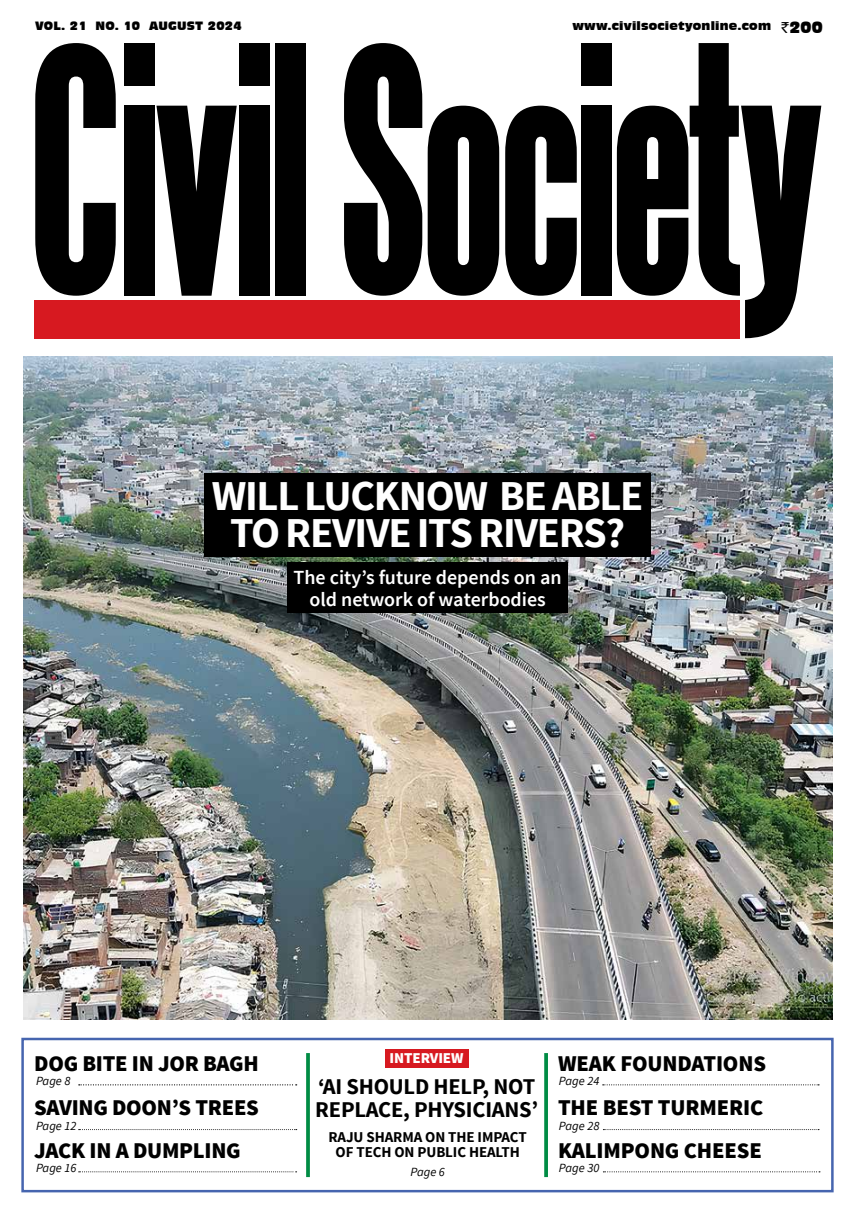
<style>
.page{position:relative;width:855px;height:1215px;background:#fff}
.page>*{position:absolute;margin:0;border:0;box-sizing:border-box;transform-origin:0 0}
.t1{font:700 42.5px/37.5px "Source Sans Pro";letter-spacing:-.03em;color:#fff;text-align:center}
.t2{font:900 22.5px/43.8px "Source Sans Pro";letter-spacing:-.01em;color:#000;text-align:justify}
.t3{font:700 22.5px/22.5px "Source Sans Pro";letter-spacing:-.01em;color:#000}
.t4{font:600 20px/22.5px "Source Sans Pro";color:#fff;text-align:center}
.t5{font:700 15px/15px "Source Sans Pro";letter-spacing:-.005em;color:#000;text-align:center}
.t6{font:900 15px "Source Sans Pro";letter-spacing:-.005em;color:#fff}
.t7{font:italic 12.5px "Source Sans Pro";color:#000}
.t8{font:11.25px "Incised 901 BT Compact";letter-spacing:.02em;color:#000}
.s1{font-family:"Rupee Foradian";font-size:15px}
.s2{font-size:15px}
</style>
<div class="page">
<svg style="left:617px;top:43px;width:204px;height:295px"></svg>
<div style="left:582px;top:106px;width:30px;height:190px;background:#000"></div>
<div style="left:582px;top:43px;width:30px;height:43px;background:#000"></div>
<svg style="left:505px;top:106px;width:72px;height:190px"></svg>
<svg style="left:428px;top:106px;width:71px;height:190px"></svg>
<svg style="left:344px;top:43px;width:78px;height:253px"></svg>
<div style="left:276px;top:43px;width:30px;height:253px;background:#000"></div>
<div style="left:240px;top:106px;width:30px;height:190px;background:#000"></div>
<div style="left:240px;top:43px;width:30px;height:43px;background:#000"></div>
<svg style="left:156px;top:106px;width:81px;height:190px"></svg>
<div style="left:124px;top:106px;width:30px;height:190px;background:#000"></div>
<div style="left:124px;top:43px;width:30px;height:43px;background:#000"></div>
<svg style="left:35px;top:43px;width:81px;height:253px"></svg>
<div style="left:34px;top:300px;width:706px;height:38px;background:#d71920"></div>
<div style="left:21px;top:1038px;width:813px;height:154px;background:#fff;border:2px solid #4665af"></div>
<svg style="left:79px;top:1084px;width:218px;height:1px"></svg>
<svg style="left:79px;top:1171px;width:218px;height:1px"></svg>
<svg style="left:306px;top:1053px;width:4px;height:124px"></svg>
<svg style="left:544px;top:1053px;width:4px;height:124px"></svg>
<svg style="left:603px;top:1084px;width:216px;height:1px"></svg>
<svg style="left:603px;top:1171px;width:217px;height:1px"></svg>
<svg style="left:603px;top:1129px;width:216px;height:1px"></svg>
<svg style="left:79px;top:1129px;width:218px;height:1px"></svg>
<div style="left:385px;top:1049px;width:83px;height:19px;background:#d71920"></div>
<img style="left:23px;top:357px;width:809px;height:662px">
<div style="left:204px;top:473px;width:447px;height:83px;background:#000"></div>
<div style="left:288px;top:563px;width:280px;height:50px;background:#000"></div>
<p class="t8" style="left:35px;top:19px;width:208px">VOL. 21 NO. 10 AUGUST 2024</p>
<p class="t8" style="left:572px;top:19px;width:252px">www.civilsocietyonline.com <span class="s1">`</span><span class="s2">200</span></p>
<h1 class="t1" style="left:212px;top:479px;width:433px">WILL LUCKNOW BE ABLE<br>TO REVIVE ITS RIVERS?</h1>
<p class="t4" style="left:294px;top:566px;width:270px">The city’s future depends on an old network of waterbodies</p>
<p class="t6" style="left:390px;top:1048px;width:75px">INTERVIEW</p>
<p class="t3" style="left:315px;top:1077px;width:225px">‘AI SHOULD HELP, NOT<br>REPLACE, PHYSICIANS’</p>
<p class="t2" style="left:34px;top:1042px;width:226px">DOG BITE IN JOR BAGH SAVING DOON’S TREES JACK IN A DUMPLING</p>
<p class="t2" style="left:558px;top:1042px;width:209px;text-align:left">WEAK FOUNDATIONS<br>THE BEST TURMERIC<br>KALIMPONG CHEESE</p>
<p class="t7" style="left:36px;top:1074px;width:36px">Page 8</p>
<p class="t7" style="left:559px;top:1074px;width:42px">Page 24</p>
<p class="t7" style="left:36px;top:1118px;width:42px">Page 12</p>
<p class="t7" style="left:559px;top:1118px;width:42px">Page 28</p>
<p class="t7" style="left:36px;top:1161px;width:42px">Page 16</p>
<p class="t7" style="left:559px;top:1161px;width:42px">Page 30</p>
<p class="t5" style="left:329px;top:1130px;width:200px">RAJU SHARMA ON THE IMPACT<br>OF TECH ON PUBLIC HEALTH</p>
<p class="t7" style="left:410px;top:1164px;width:36px">Page 6</p>
</div>
